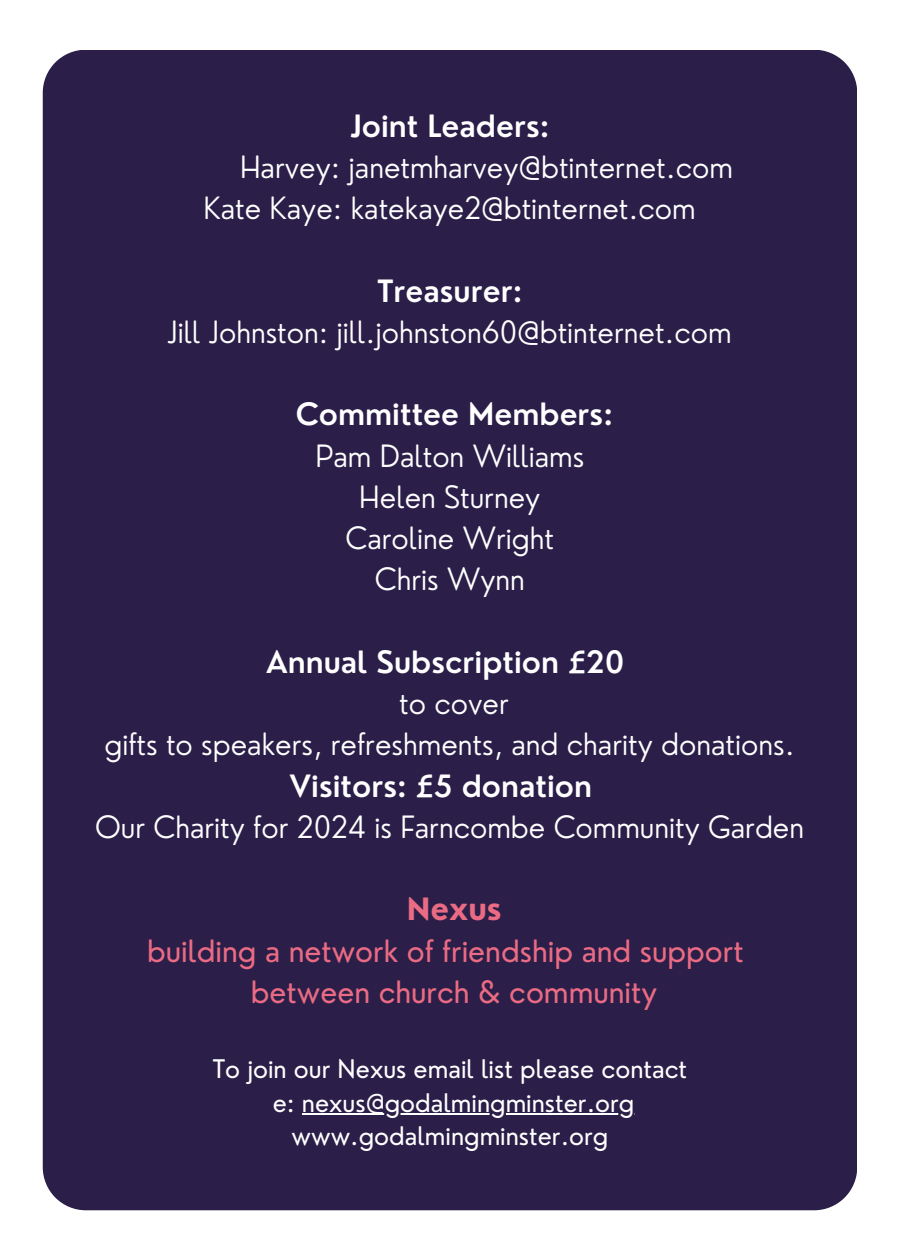
<style>
.page{position:relative;width:900px;height:1260px;background:#fff}
.page>*{position:absolute;margin:0;border:0;box-sizing:border-box;transform-origin:0 0}
.t1{font:300 30px "Nourd";color:#fff}
.t2{font:600 30px "Nourd";color:#fff}
.t3{font:30px "Nourd";color:#ea6b83}
.t4{font:700 30px "Nourd";color:#ea6b83}
.t5{font:25px "Nourd";color:#fff}
.s1{color:#2b1f49}
</style>
<div class="page">
<div style="left:43px;top:50px;width:814px;height:1160px;background:#2b1f49"></div>
<hr style="left:302px;top:1114px;width:332px;height:1px;background:#fff">
<p class="t2" style="left:350px;top:107px;width:201px">Joint Leaders:</p>
<p class="t1" style="left:166px;top:148px;width:568px"><span class="s1">Janet</span> Harvey: janetmharvey@btinternet.com</p>
<p class="t1" style="left:204px;top:189px;width:494px">Kate Kaye: katekaye2@btinternet.com</p>
<p class="t2" style="left:378px;top:272px;width:146px">Treasurer:</p>
<p class="t1" style="left:167px;top:313px;width:566px">Jill Johnston: jill.johnston60@btinternet.com</p>
<p class="t2" style="left:296px;top:395px;width:319px">Committee Members:</p>
<p class="t1" style="left:315px;top:437px;width:270px">Pam Dalton Williams</p>
<p class="t1" style="left:359px;top:478px;width:183px">Helen Sturney</p>
<p class="t1" style="left:346px;top:519px;width:210px">Caroline Wright</p>
<p class="t1" style="left:375px;top:560px;width:152px">Chris Wynn</p>
<p class="t2" style="left:266px;top:643px;width:360px">Annual Subscription £20</p>
<p class="t1" style="left:399px;top:684px;width:111px">to cover</p>
<p class="t1" style="left:104px;top:725px;width:692px">gifts to speakers, refreshments, and charity donations.</p>
<p class="t2" style="left:290px;top:767px;width:304px">Visitors: £5 donation</p>
<p class="t1" style="left:95px;top:808px;width:711px">Our Charity for 2024 is Farncombe Community Garden</p>
<p class="t4" style="left:407px;top:890px;width:97px">Nexus</p>
<p class="t3" style="left:147px;top:932px;width:598px">building a network of friendship and support</p>
<p class="t3" style="left:251px;top:973px;width:408px">between church &amp; community</p>
<p class="t5" style="left:213px;top:1053px;width:476px">To join our Nexus email list please contact</p>
<p class="t5" style="left:273px;top:1087px;width:363px">e: nexus@godalmingminster.org</p>
<p class="t5" style="left:292px;top:1120px;width:318px">www.godalmingminster.org</p>
</div>
